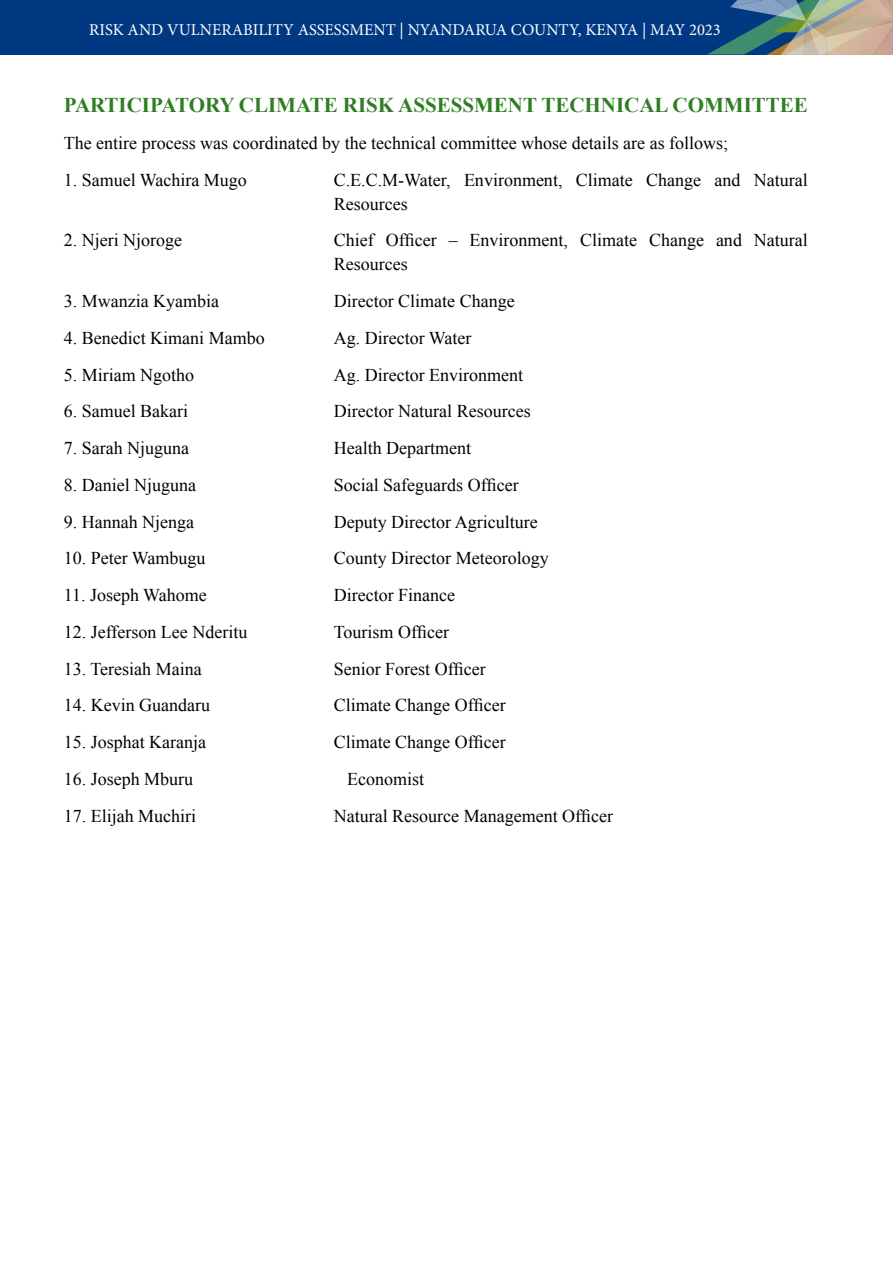
<style>
.page{position:relative;width:893px;height:1263px;background:#fff}
.page>*{position:absolute;margin:0;border:0;box-sizing:border-box;transform-origin:0 0}
.t1{font:700 21px "Times New Roman";color:#307e24}
.Body_text_b4_bullet{font:18px/24px "Times New Roman";color:#000}
.t2{font:16.5px "Minion Pro";color:#fff}
</style>
<div class="page">
<div style="left:0;top:0;width:893px;height:55px;background:#003882"></div>
<svg style="left:707px;top:0;width:186px;height:55px"></svg>
<p class="t2" style="left:89px;top:19px;width:633px">RISK AND VULNERABILITY ASSESSMENT | NYANDARUA COUNTY, KENYA | MAY 2023</p>
<p class="t1" style="left:64px;top:90px;width:746px">PARTICIPATORY CLIMATE RISK ASSESSMENT TECHNICAL COMMITTEE</p>
<p class="Body_text_b4_bullet" style="left:64px;top:130px;width:666px">The entire process was coordinated by the technical committee whose details are as follows;</p>
<p class="Body_text_b4_bullet" style="left:64px;top:167px;width:185px">1. Samuel Wachira Mugo</p>
<p class="Body_text_b4_bullet" style="left:334px;top:167px;width:476px">C.E.C.M-Water, Environment, Climate Change and Natural<br>Resources</p>
<p class="Body_text_b4_bullet" style="left:64px;top:228px;width:120px">2. Njeri Njoroge</p>
<p class="Body_text_b4_bullet" style="left:334px;top:228px;width:476px">Chief Officer – Environment, Climate Change and Natural<br>Resources</p>
<p class="Body_text_b4_bullet" style="left:64px;top:289px;width:157px">3. Mwanzia Kyambia</p>
<p class="Body_text_b4_bullet" style="left:334px;top:289px;width:182px">Director Climate Change</p>
<p class="Body_text_b4_bullet" style="left:64px;top:325px;width:202px">4. Benedict Kimani Mambo</p>
<p class="Body_text_b4_bullet" style="left:334px;top:325px;width:139px">Ag. Director Water</p>
<p class="Body_text_b4_bullet" style="left:64px;top:362px;width:132px">5. Miriam Ngotho</p>
<p class="Body_text_b4_bullet" style="left:334px;top:362px;width:191px">Ag. Director Environment</p>
<p class="Body_text_b4_bullet" style="left:64px;top:399px;width:126px">6. Samuel Bakari</p>
<p class="Body_text_b4_bullet" style="left:334px;top:399px;width:198px">Director Natural Resources</p>
<p class="Body_text_b4_bullet" style="left:64px;top:436px;width:127px">7. Sarah Njuguna</p>
<p class="Body_text_b4_bullet" style="left:334px;top:436px;width:139px">Health Department</p>
<p class="Body_text_b4_bullet" style="left:64px;top:473px;width:134px">8. Daniel Njuguna</p>
<p class="Body_text_b4_bullet" style="left:334px;top:473px;width:186px">Social Safeguards Officer</p>
<p class="Body_text_b4_bullet" style="left:64px;top:509px;width:132px">9. Hannah Njenga</p>
<p class="Body_text_b4_bullet" style="left:334px;top:509px;width:205px">Deputy Director Agriculture</p>
<p class="Body_text_b4_bullet" style="left:64px;top:546px;width:143px">10. Peter Wambugu</p>
<p class="Body_text_b4_bullet" style="left:334px;top:546px;width:216px">County Director Meteorology</p>
<p class="Body_text_b4_bullet" style="left:64px;top:583px;width:145px">11. Joseph Wahome</p>
<p class="Body_text_b4_bullet" style="left:334px;top:583px;width:123px">Director Finance</p>
<p class="Body_text_b4_bullet" style="left:64px;top:620px;width:185px">12. Jefferson Lee Nderitu</p>
<p class="Body_text_b4_bullet" style="left:334px;top:620px;width:117px">Tourism Officer</p>
<p class="Body_text_b4_bullet" style="left:64px;top:656px;width:139px">13. Teresiah Maina</p>
<p class="Body_text_b4_bullet" style="left:334px;top:656px;width:153px">Senior Forest Officer</p>
<p class="Body_text_b4_bullet" style="left:64px;top:693px;width:148px">14. Kevin Guandaru</p>
<p class="Body_text_b4_bullet" style="left:334px;top:693px;width:173px">Climate Change Officer</p>
<p class="Body_text_b4_bullet" style="left:64px;top:730px;width:144px">15. Josphat Karanja</p>
<p class="Body_text_b4_bullet" style="left:334px;top:730px;width:173px">Climate Change Officer</p>
<p class="Body_text_b4_bullet" style="left:64px;top:767px;width:131px">16. Joseph Mburu</p>
<p class="Body_text_b4_bullet" style="left:347px;top:767px;width:79px">Economist</p>
<p class="Body_text_b4_bullet" style="left:64px;top:803px;width:134px">17. Elijah Muchiri</p>
<p class="Body_text_b4_bullet" style="left:334px;top:803px;width:281px">Natural Resource Management Officer</p>
</div>
